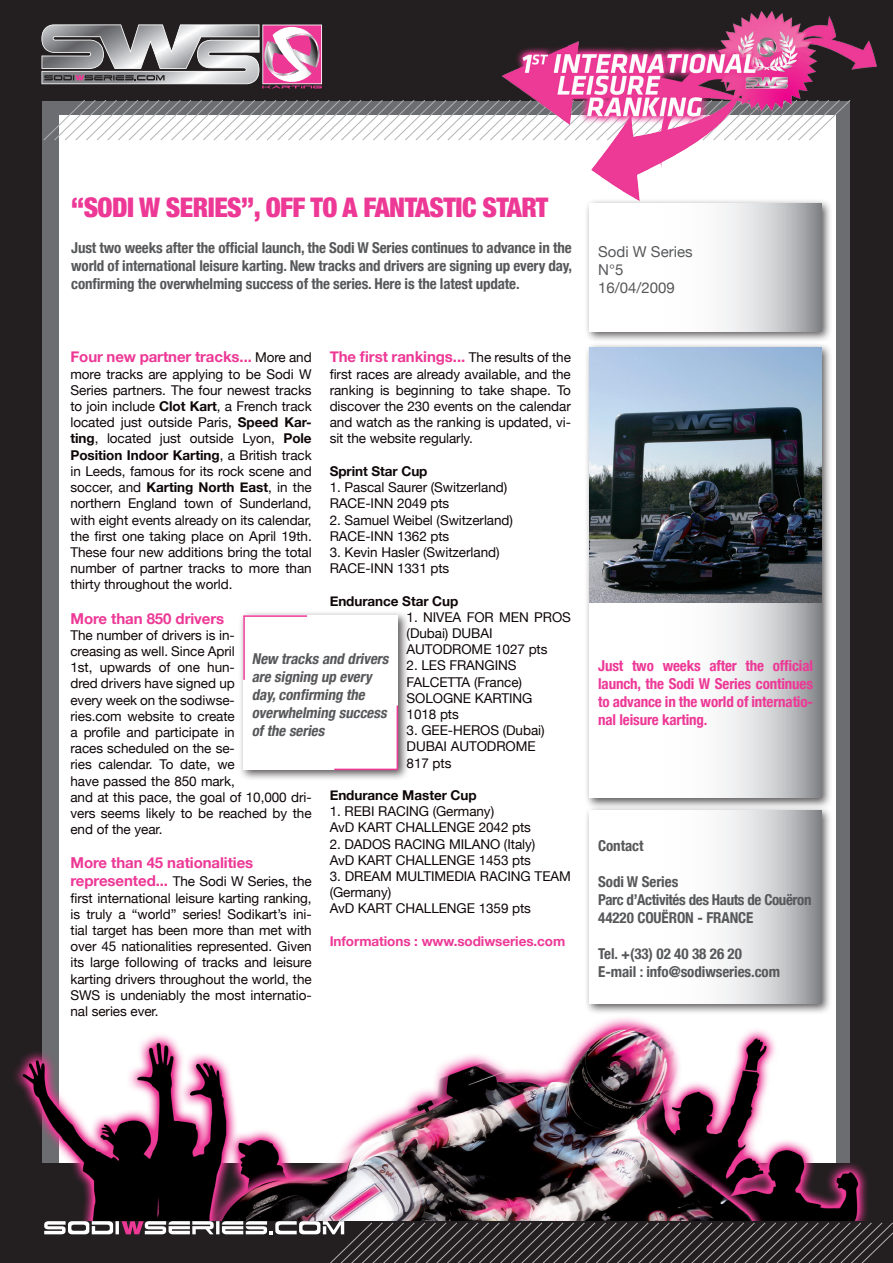
<style>
.page{position:relative;width:893px;height:1263px;background:#231f20}
.page>*{position:absolute;margin:0;border:0;box-sizing:border-box;transform-origin:0 0}
.t1{font:900 condensed 27px "Helvetica Neue";letter-spacing:-.02em;color:#ed3896}
.t2{font:700 condensed 15px/18px "Helvetica Neue";letter-spacing:-.01em;color:#57585a}
.t3{font:700 condensed 15px/18px "Helvetica Neue";letter-spacing:-.01em;color:#ed3896;text-align:justify}
.t4{font:700 15px "Helvetica Neue";letter-spacing:-.005em;color:#ed3896}
.t5{font:italic 700 condensed 15px/18px "Helvetica Neue";color:#57585a}
.t6{font:15px/18px "Helvetica Neue";color:#57585a}
.t7{font:13.5px/16.2px "Helvetica Neue";letter-spacing:-.005em;color:#0e0607}
.t8{font:700 13.5px "Helvetica Neue";letter-spacing:-.005em;color:#0e0607}
.t9{font:700 13.5px "Helvetica Neue";letter-spacing:-.005em;color:#ed3896}
.s1{font-weight:400;font-size:13.5px;color:#0e0607}
.s2{font-weight:700}
.s3{font-weight:700;font-size:15px;color:#ed3896}
</style>
<div class="page">
<div style="left:43px;top:101px;width:807px;height:1075px;background:#6c6d70"></div>
<div style="left:59px;top:115px;width:777px;height:1047px;background:#fff"></div>
<svg style="left:43px;top:100px;width:449px;height:41px"></svg>
<svg style="left:41px;top:24px;width:281px;height:64px"></svg>
<img style="left:492px;top:11px;width:385px;height:187px">
<img style="left:15px;top:993px;width:852px;height:228px">
<svg style="left:44px;top:1221px;width:849px;height:42px"></svg>
<div style="left:584px;top:198px;width:249px;height:145px;background:#231f20;opacity:.75"></div>
<svg style="left:590px;top:203px;width:231px;height:129px"></svg>
<div style="left:584px;top:343px;width:249px;height:466px;background:#231f20;opacity:.75"></div>
<svg style="left:590px;top:603px;width:231px;height:195px"></svg>
<img style="left:590px;top:348px;width:231px;height:255px">
<div style="left:584px;top:805px;width:249px;height:210px;background:#231f20;opacity:.75"></div>
<svg style="left:590px;top:810px;width:231px;height:193px"></svg>
<div style="left:238px;top:610px;width:171px;height:171px;background:#231f20;opacity:.75"></div>
<div style="left:243px;top:615px;width:155px;height:155px;background:#fff"></div>
<hr style="left:243px;top:616px;width:2px;height:64px;background:#ed3896">
<hr style="left:243px;top:615px;width:64px;height:2px;background:#ed3896">
<hr style="left:397px;top:706px;width:1px;height:63px;background:#ed3896">
<hr style="left:334px;top:769px;width:64px;height:1px;background:#ed3896">
<h1 class="t1" style="left:71px;top:190px;width:479px">“SODI W SERIES”, OFF TO A FANTASTIC START</h1>
<p class="t2" style="left:71px;top:238px;width:502px;text-align:justify">Just two weeks after the official launch, the Sodi W Series continues to advance in the world of international leisure karting. New tracks and drivers are signing up every day, confirming the overwhelming success of the series. Here is the latest update.</p>
<p class="t4" style="left:330px;top:348px;width:243px">The first rankings... <span class="s1">The results of the</span></p>
<p class="t7" style="left:330px;top:366px;width:243px;text-align:justify">first races are already available, and the ranking is beginning to take shape. To discover the 230 events on the calendar and watch as the ranking is updated, vi&shy;sit the website regularly.</p>
<p class="t8" style="left:330px;top:463px;width:99px">Sprint Star Cup</p>
<p class="t7" style="left:330px;top:479px;width:179px">1. Pascal Saurer (Switzerland)<br>RACE-INN 2049 pts</p>
<p class="t7" style="left:330px;top:511px;width:185px">2. Samuel Weibel (Switzerland)<br>RACE-INN 1362 pts</p>
<p class="t7" style="left:330px;top:544px;width:171px">3. Kevin Hasler (Switzerland)<br>RACE-INN 1331 pts</p>
<p class="t8" style="left:330px;top:592px;width:130px">Endurance Star Cup</p>
<p class="t7" style="left:407px;top:609px;width:166px">1. NIVEA FOR MEN PROS (Dubai) DUBAI<br>AUTODROME 1027 pts</p>
<p class="t7" style="left:407px;top:657px;width:127px">2. LES FRANGINS<br>FALCETTA (France)<br>SOLOGNE KARTING<br>1018 pts</p>
<p class="t7" style="left:407px;top:722px;width:139px">3. GEE-HEROS (Dubai)<br>DUBAI AUTODROME<br>817 pts</p>
<p class="t8" style="left:330px;top:787px;width:148px">Endurance Master Cup</p>
<p class="t7" style="left:330px;top:803px;width:203px">1. REBI RACING (Germany)<br>AvD KART CHALLENGE 2042 pts</p>
<p class="t7" style="left:330px;top:835px;width:207px">2. DADOS RACING MILANO (Italy)<br>AvD KART CHALLENGE 1453 pts</p>
<p class="t7" style="left:330px;top:868px;width:243px">3. DREAM MULTIMEDIA RACING TEAM (Germany)<br>AvD KART CHALLENGE 1359 pts</p>
<p class="t9" style="left:330px;top:932px;width:237px">Informations : www.sodiwseries.com</p>
<p class="t4" style="left:70px;top:348px;width:243px">Four new partner tracks... <span class="s1">More and</span></p>
<p class="t7" style="left:70px;top:366px;width:243px;text-align:justify">more tracks are applying to be Sodi W Series partners. The four newest tracks to join include <span class="s2">Clot Kart</span>, a French track located just outside Paris, <span class="s2">Speed Kar&shy;ting</span>, located just outside Lyon, <span class="s2">Pole Position Indoor Karting</span>, a British track in Leeds, famous for its rock scene and soccer, and <span class="s2">Karting North East</span>, in the northern England town of Sunderland, with eight events already on its calendar, the first one taking place on April 19th.<br>These four new additions bring the total number of partner tracks to more than thirty throughout the world.</p>
<p class="t4" style="left:70px;top:609px;width:155px">More than 850 drivers</p>
<p class="t7" style="left:70px;top:627px;width:243px">The number of drivers is in-<br>creasing as well. Since April<br>1st, upwards of one hun-<br>dred drivers have signed up<br>every week on the sodiwse-<br>ries.com website to create<br>a profile and participate in<br>races scheduled on the se-<br>ries calendar. To date, we<br>have passed the 850 mark,<br>and at this pace, the goal of 10,000 dri&shy;vers seems likely to be reached by the end of the year.</p>
<p class="t4" style="left:70px;top:854px;width:184px">More than 45 nationalities</p>
<p class="t7" style="left:70px;top:873px;width:243px;text-align:justify"><span class="s3">represented...</span> The Sodi W Series, the first international leisure karting ranking, is truly a “world” series! Sodikart’s ini&shy;tial target has been more than met with over 45 nationalities represented. Given its large following of tracks and leisure karting drivers throughout the world, the SWS is undeniably the most internatio&shy;nal series ever.</p>
<p class="t5" style="left:252px;top:649px;width:141px">New tracks and drivers are signing up every day,confirming the overwhelming success ofthe series</p>
<p class="t6" style="left:598px;top:242px;width:96px">Sodi W Series<br>N°5<br>16/04/2009</p>
<p class="t3" style="left:598px;top:656px;width:216px">Just two weeks after the official launch, the Sodi W Series continues to advance in the world of internatio&shy;nal leisure karting.</p>
<p class="t2" style="left:598px;top:836px;width:47px">Contact</p>
<p class="t2" style="left:598px;top:872px;width:215px">Sodi W Series<br>Parc d’Activités des Hauts de Couëron<br>44220 COUËRON - FRANCE</p>
<p class="t2" style="left:598px;top:944px;width:183px">Tel. +(33) 02 40 38 26 20<br>E-mail : info@sodiwseries.com</p>
</div>
